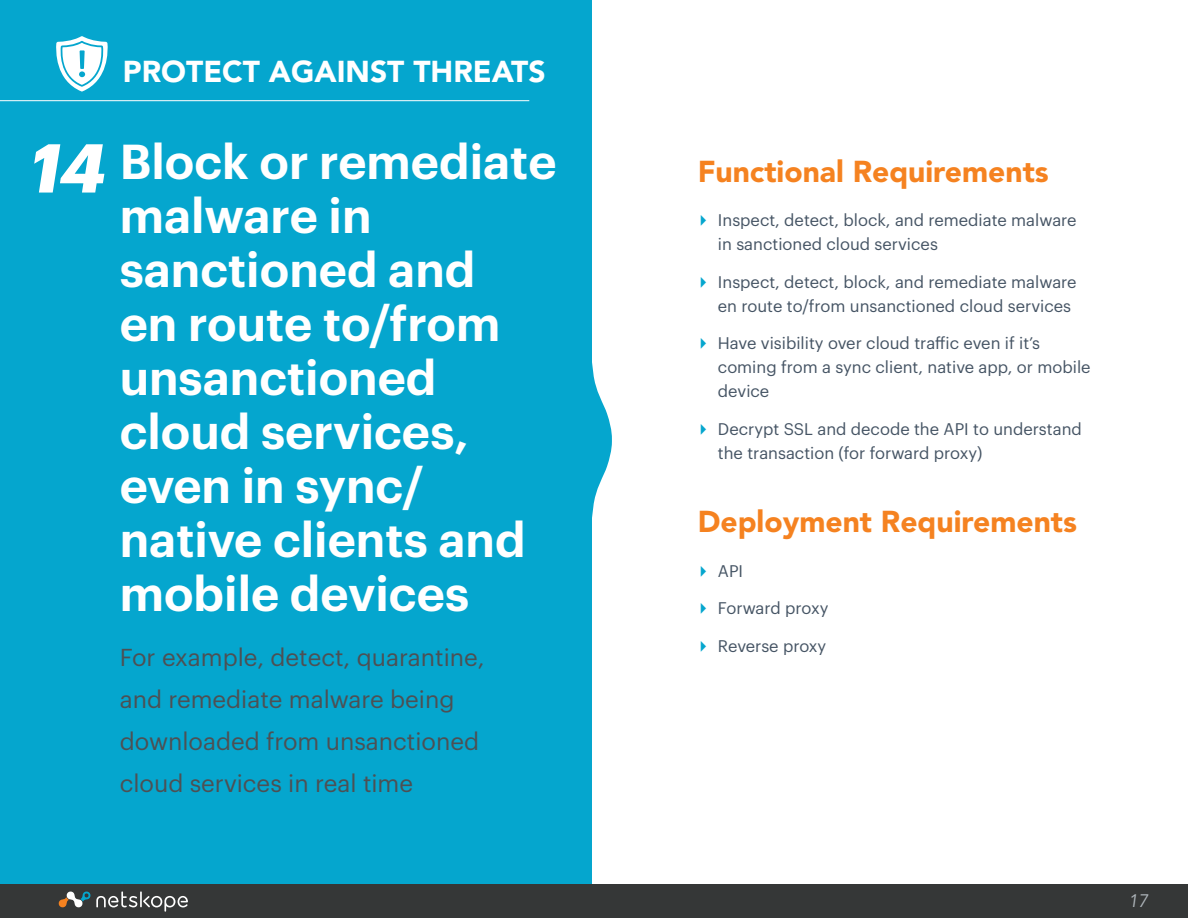
<style>
.page{position:relative;width:1188px;height:918px;background:#fff}
.page>*{position:absolute;margin:0;border:0;box-sizing:border-box;transform-origin:0 0}
.left_subtitles{font:italic 700 67.5px "Graphik";color:#fff}
.left_titles{font:600 48px/54px "Graphik";color:#fff}
.paragraph_titles{font:900 30px "Avenir";color:#f58220}
.t1{font:900 30px "Avenir";color:#fff}
.left_subtitles-2{font:24px/42px "Graphik";color:#4d5054}
.t2{font:italic 18px "Avenir";color:#aeb5ba}
.t3{font:16.5px/24px "Graphik";color:#455464}
.s1{font-family:"Lucida Grande";font-size:18px;color:#05a6ce}
</style>
<div class="page">
<div style="left:0;top:0;width:592px;height:916px;background:#05a6ce"></div>
<hr style="left:0;top:100px;width:529px;height:1px;background:#fff">
<div style="left:0;top:885px;width:1188px;height:33px;background:#353737"></div>
<svg style="left:592px;top:363px;width:20px;height:155px"></svg>
<svg style="left:56px;top:36px;width:52px;height:56px"></svg>
<svg style="left:58px;top:891px;width:130px;height:21px"></svg>
<h3 class="t1" style="left:123px;top:53px;width:424px">PROTECT AGAINST THREATS</h3>
<p class="left_subtitles" style="left:30px;top:116px;width:77px">14</p>
<p class="left_titles" style="left:120px;top:130px;width:438px">Block or remediate malware in sanctioned and<br>en route to/from unsanctioned cloud services, even in sync/ native clients and mobile devices</p>
<p class="left_subtitles-2" style="left:120px;top:634px;width:366px">For example, detect, quarantine, and remediate malware being downloaded from unsanctioned cloud services in real time</p>
<p class="paragraph_titles" style="left:698px;top:154px;width:353px">Functional Requirements</p>
<p class="t3" style="left:718px;top:207px;width:360px;text-indent:-20px"><span class="s1">▸</span> Inspect, detect, block, and remediate malware in sanctioned cloud services</p>
<p class="t3" style="left:718px;top:268px;width:360px;text-indent:-20px"><span class="s1">▸</span> Inspect, detect, block, and remediate malware en route to/from unsanctioned cloud services</p>
<p class="t3" style="left:718px;top:330px;width:374px;text-indent:-20px"><span class="s1">▸</span> Have visibility over cloud traffic even if it’s coming from a sync client, native app, or mobile device</p>
<p class="t3" style="left:718px;top:415px;width:365px;text-indent:-20px"><span class="s1">▸</span> Decrypt SSL and decode the API to understand the transaction (for forward proxy)</p>
<p class="paragraph_titles" style="left:698px;top:504px;width:381px">Deployment Requirements</p>
<p class="t3" style="left:698px;top:557px;width:47px"><span class="s1">▸</span> API</p>
<p class="t3" style="left:698px;top:595px;width:132px"><span class="s1">▸</span> Forward proxy</p>
<p class="t3" style="left:698px;top:632px;width:130px"><span class="s1">▸</span> Reverse proxy</p>
<p class="t2" style="left:1128px;top:890px;width:22px">17</p>
</div>
